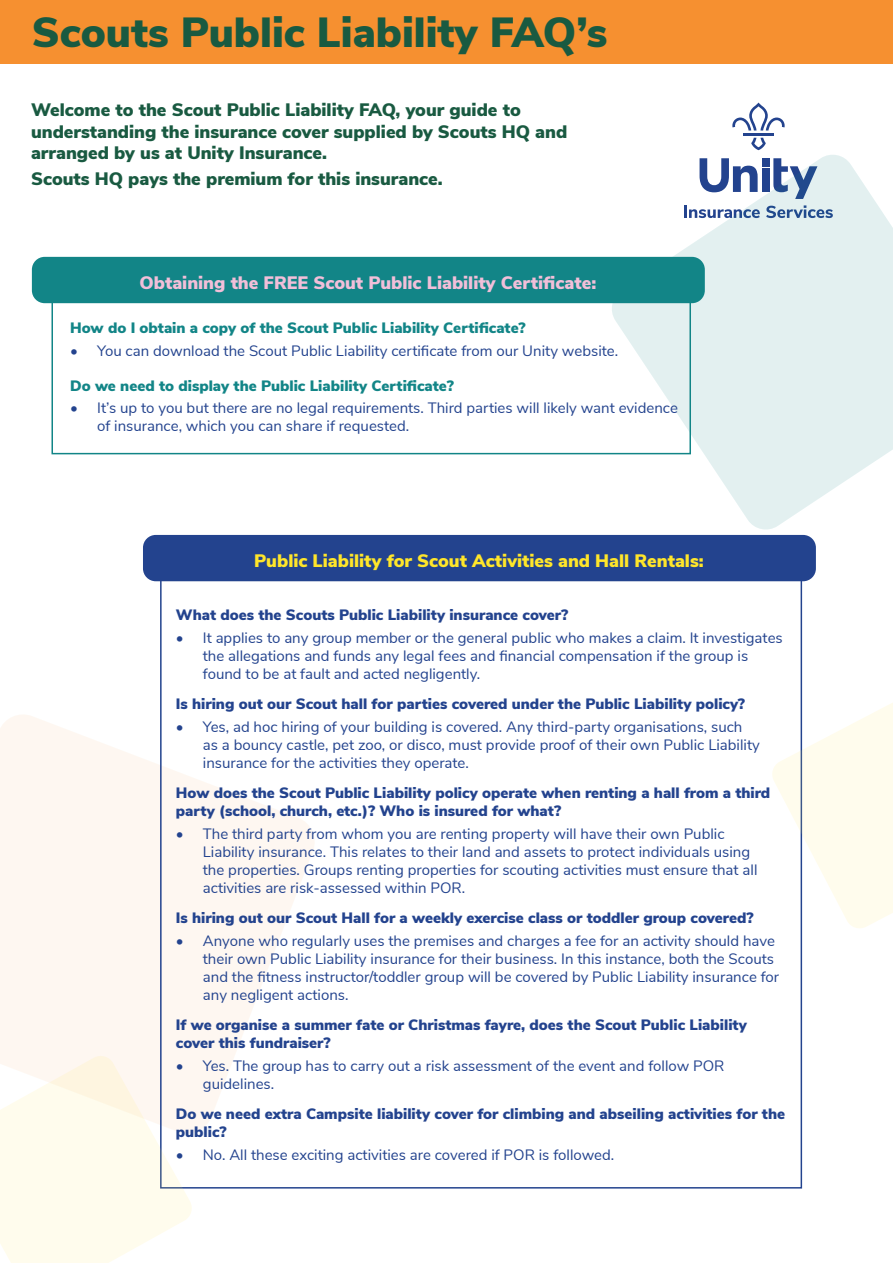
<style>
.page{position:relative;width:893px;height:1263px;background:#fff}
.page>*{position:absolute;margin:0;border:0;box-sizing:border-box;transform-origin:0 0}
.t1{font:900 42px "Nunito Sans";color:#195a41}
.t2{font:900 18px/21.6px "Nunito Sans";color:#195a41}
.t3{font:900 18px "Nunito Sans";color:#f2bfd9}
.t4{font:900 18px "Nunito Sans";color:#ffe62a}
.t5{font:15px/18px "Nunito Sans";color:#23438e}
.t6{font:900 15px/18px "Nunito Sans";color:#23438e}
.t7{font:900 15px "Nunito Sans";color:#128587}
</style>
<div class="page">
<div style="left:0;top:0;width:893px;height:64px;background:#f69030"></div>
<svg style="left:751px;top:138px;width:15px;height:12px"></svg>
<svg style="left:732px;top:103px;width:53px;height:28px"></svg>
<hr style="left:743px;top:133px;width:31px;height:2px;background:#23438e">
<svg style="left:0;top:715px;width:314px;height:417px;fill:#fef7f1"></svg>
<svg style="left:609px;top:155px;width:284px;height:375px;fill:#e3f0f0"></svg>
<div style="left:51px;top:280px;width:640px;height:174px;border:2px solid #128587"></div>
<div style="left:32px;top:257px;width:673px;height:46px;background:#128587;border-radius:13px"></div>
<div style="left:143px;top:535px;width:673px;height:46px;background:#23438e;border-radius:13px"></div>
<svg style="left:0;top:1054px;width:194px;height:209px"></svg>
<svg style="left:772px;top:685px;width:121px;height:245px"></svg>
<h1 class="t1" style="left:32px;top:1px;width:577px">Scouts Public Liability FAQ’s</h1>
<p class="t2" style="left:31px;top:98px;width:538px">Welcome to the Scout Public Liability FAQ, your guide to understanding the insurance cover supplied by Scouts HQ and arranged by us at Unity Insurance.</p>
<p class="t2" style="left:31px;top:167px;width:413px">Scouts HQ pays the premium for this insurance.</p>
<p class="t3" style="left:140px;top:270px;width:458px">Obtaining the FREE Scout Public Liability Certificate:</p>
<p class="t7" style="left:70px;top:317px;width:457px">How do I obtain a copy of the Scout Public Liability Certificate?</p>
<p class="t5" style="left:70px;top:341px;width:550px">• You can download the Scout Public Liability certificate from our Unity website.</p>
<p class="t7" style="left:70px;top:374px;width:385px">Do we need to display the Public Liability Certificate?</p>
<p class="t5" style="left:97px;top:398px;width:582px;text-indent:-27px">• It’s up to you but there are no legal requirements. Third parties will likely want evidence of insurance, which you can share if requested.</p>
<p class="t4" style="left:254px;top:548px;width:451px">Public Liability for Scout Activities and Hall Rentals:</p>
<p class="t6" style="left:176px;top:605px;width:394px">What does the Scouts Public Liability insurance cover?</p>
<p class="t5" style="left:203px;top:627px;width:581px;text-indent:-27px">• It applies to any group member or the general public who makes a claim. It investigates the allegations and funds any legal fees and financial compensation if the group is found to be at fault and acted negligently.</p>
<p class="t6" style="left:176px;top:694px;width:571px">Is hiring out our Scout hall for parties covered under the Public Liability policy?</p>
<p class="t5" style="left:203px;top:716px;width:559px;text-indent:-27px">• Yes, ad hoc hiring of your building is covered. Any third-party organisations, such as a bouncy castle, pet zoo, or disco, must provide proof of their own Public Liability insurance for the activities they operate.</p>
<p class="t6" style="left:176px;top:783px;width:596px">How does the Scout Public Liability policy operate when renting a hall from a third party (school, church, etc.)? Who is insured for what?</p>
<p class="t5" style="left:203px;top:823px;width:556px;text-indent:-27px">• The third party from whom you are renting property will have their own Public Liability insurance. This relates to their land and assets to protect individuals using the properties. Groups renting properties for scouting activities must ensure that all activities are risk-assessed within POR.</p>
<p class="t6" style="left:176px;top:908px;width:579px">Is hiring out our Scout Hall for a weekly exercise class or toddler group covered?</p>
<p class="t5" style="left:203px;top:930px;width:578px;text-indent:-27px">• Anyone who regularly uses the premises and charges a fee for an activity should have their own Public Liability insurance for their business. In this instance, both the Scouts and the fitness instructor/toddler group will be covered by Public Liability insurance for any negligent actions.</p>
<p class="t6" style="left:176px;top:1015px;width:573px">If we organise a summer fate or Christmas fayre, does the Scout Public Liability cover this fundraiser?</p>
<p class="t5" style="left:203px;top:1055px;width:523px;text-indent:-27px">• Yes. The group has to carry out a risk assessment of the event and follow POR guidelines.</p>
<p class="t6" style="left:176px;top:1104px;width:611px">Do we need extra Campsite liability cover for climbing and abseiling activities for the public?</p>
<p class="t5" style="left:176px;top:1144px;width:440px">• No. All these exciting activities are covered if POR is followed.</p>
</div>
